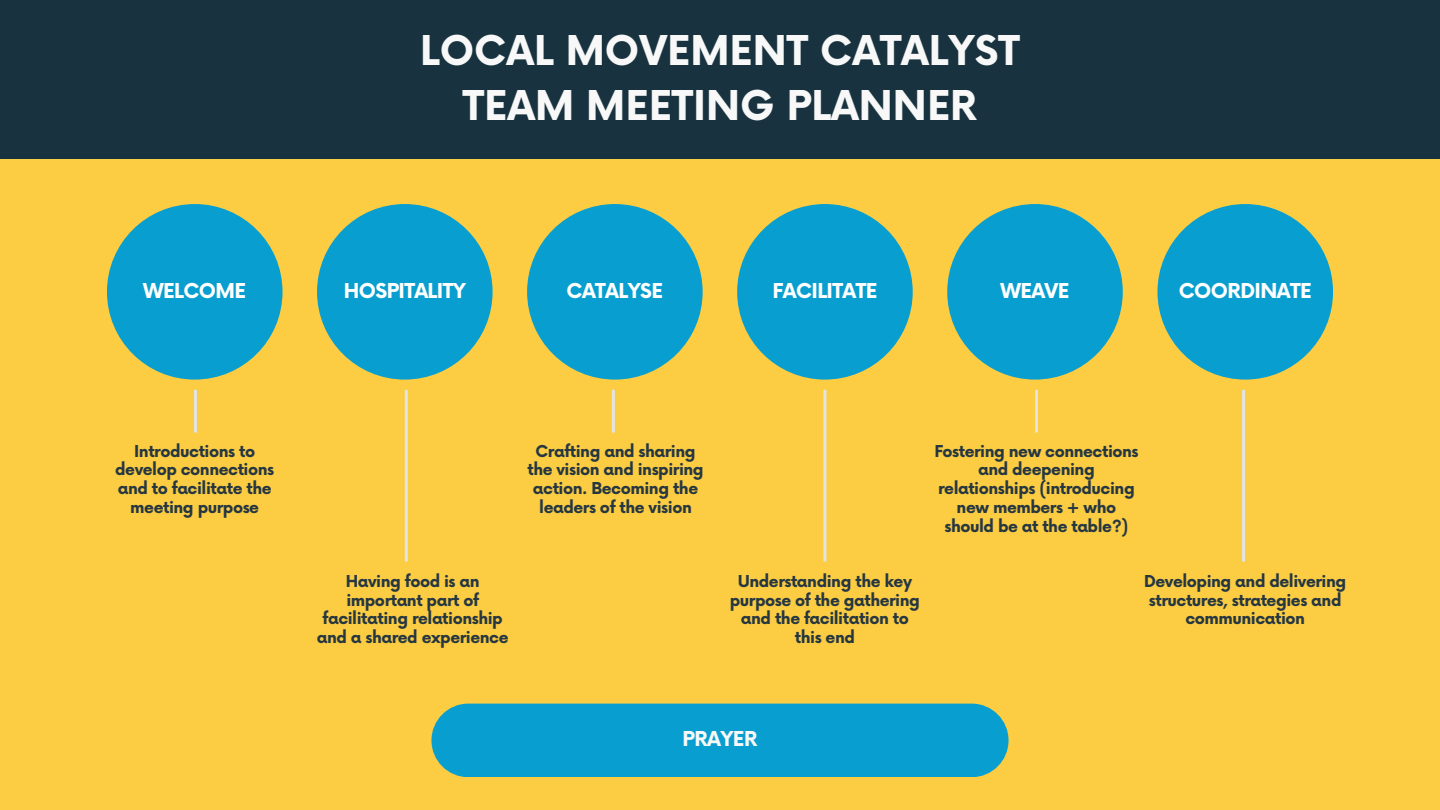
<style>
.page{position:relative;width:1440px;height:810px;background:#18333f}
.page>*{position:absolute;margin:0;border:0;box-sizing:border-box;transform-origin:0 0}
.t1{font:700 40px/55.5px "Now";color:#f7f8f7;text-align:center}
.t2{font:700 20px "Now";letter-spacing:-.03em;color:#fff}
.t3{font:700 20px "Now";letter-spacing:-.03em;color:#f7f8f7}
.t4{font:700 16px/18.8px "Now";letter-spacing:-.03em;color:#263741;text-align:center}
</style>
<div class="page">
<div style="left:0;top:159px;width:1440px;height:651px;background:#fccd43"></div>
<div style="left:107px;top:204px;width:176px;height:176px;background:#089fd0;border-radius:50%"></div>
<div style="left:317px;top:204px;width:176px;height:176px;background:#089fd0;border-radius:50%"></div>
<div style="left:527px;top:204px;width:176px;height:176px;background:#089fd0;border-radius:50%"></div>
<div style="left:737px;top:204px;width:176px;height:176px;background:#089fd0;border-radius:50%"></div>
<div style="left:947px;top:204px;width:176px;height:176px;background:#089fd0;border-radius:50%"></div>
<div style="left:1157px;top:204px;width:176px;height:176px;background:#089fd0;border-radius:50%"></div>
<hr style="left:405px;top:390px;width:3px;height:172px;background:#e2e3e3">
<hr style="left:823px;top:390px;width:3px;height:172px;background:#e2e3e3">
<hr style="left:1242px;top:390px;width:3px;height:172px;background:#e2e3e3">
<hr style="left:194px;top:390px;width:3px;height:43px;background:#e2e3e3">
<div style="left:431px;top:704px;width:578px;height:73px;background:#089fd0;border-radius:37px"></div>
<hr style="left:612px;top:390px;width:3px;height:43px;background:#e2e3e3">
<hr style="left:1035px;top:390px;width:3px;height:43px;background:#e2e3e3">
<h1 class="t1" style="left:420px;top:22px;width:601px">LOCAL MOVEMENT CATALYST<br>TEAM MEETING PLANNER</h1>
<p class="t2" style="left:143px;top:276px;width:104px">WELCOME</p>
<p class="t2" style="left:344px;top:276px;width:124px">HOSPITALITY</p>
<p class="t2" style="left:567px;top:276px;width:98px">CATALYSE</p>
<p class="t2" style="left:773px;top:276px;width:106px">FACILITATE</p>
<p class="t2" style="left:1000px;top:276px;width:71px">WEAVE</p>
<p class="t2" style="left:1179px;top:276px;width:135px">COORDINATE</p>
<p class="t4" style="left:115px;top:441px;width:161px">Introductions to develop connections and to facilitate the meeting purpose</p>
<p class="t4" style="left:527px;top:441px;width:178px">Crafting and sharing the vision and inspiring action. Becoming the leaders of the vision</p>
<p class="t4" style="left:317px;top:571px;width:193px">Having food is an important part of facilitating relationship and a shared experience</p>
<p class="t4" style="left:934px;top:441px;width:206px">Fostering new connections and deepening relationships (introducing new members + who should be at the table?)</p>
<p class="t4" style="left:730px;top:571px;width:192px">Understanding the key purpose of the gathering and the facilitation to this end</p>
<p class="t4" style="left:1144px;top:571px;width:204px">Developing and delivering structures, strategies and communication</p>
<p class="t3" style="left:683px;top:724px;width:76px">PRAYER</p>
</div>
